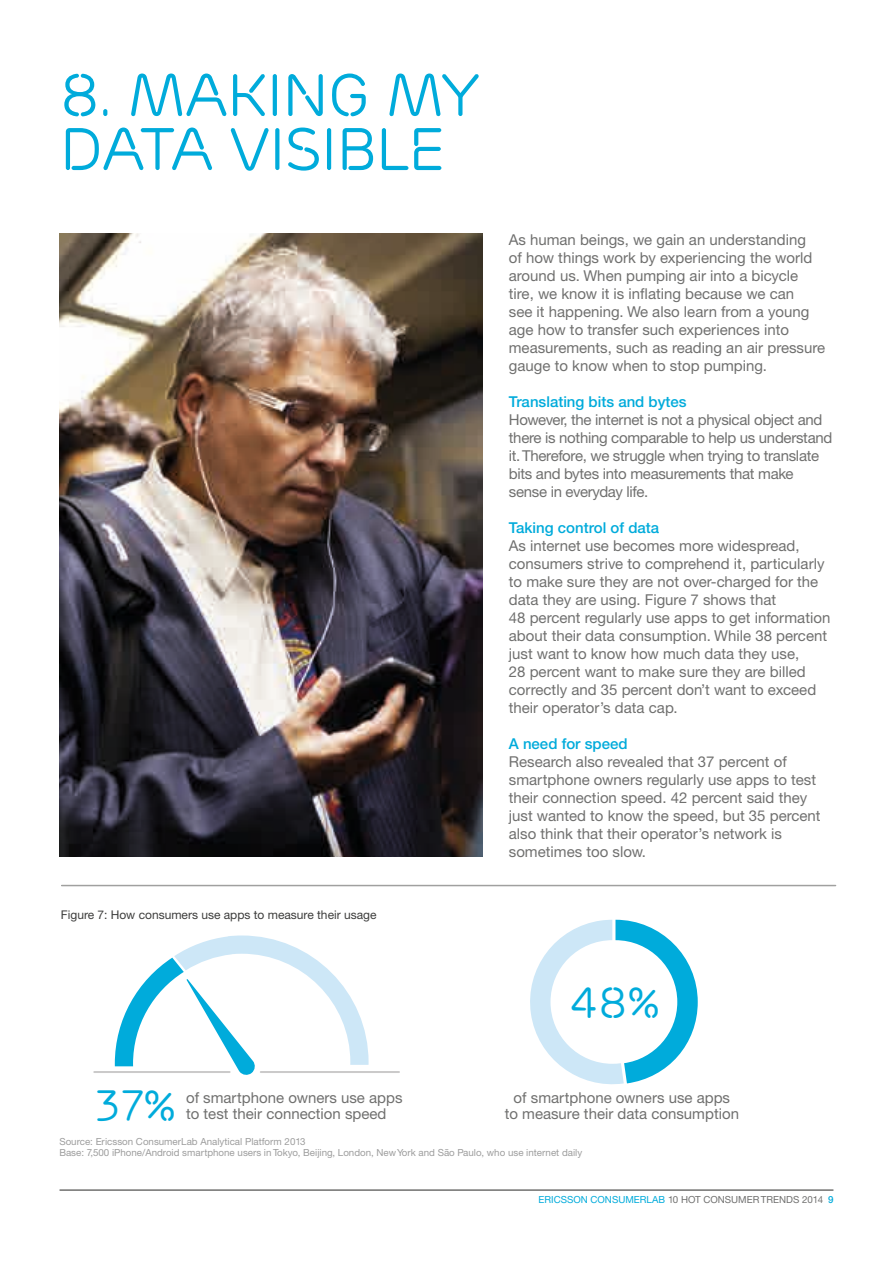
<style>
.page{position:relative;width:893px;height:1263px;background:#fff}
.page>*{position:absolute;margin:0;border:0;box-sizing:border-box;transform-origin:0 0}
.t1{font:60px/54px "Ericsson Capital";letter-spacing:-.02em;color:#00abdb}
.t2{font:43.65px "Ericsson Capital TT";color:#00abdb}
.t3{font:15px/18px "Ericsson Sans";color:#70706f}
.t4{font:15px/18px "Ericsson Sans";letter-spacing:-.02em;color:#70706f}
.t5{font:500 15px "Ericsson Sans";color:#00abdb}
.t6{font:12px "Ericsson Sans";color:#3d3d3c}
.t7{font:9.75px/11.7px "Ericsson Sans";color:#9d9d9d}
.t8{font:9.75px "Ericsson Sans";color:#70706f}
.s1{color:#00abdb}
.s2{font-weight:500;color:#00abdb}
</style>
<div class="page">
<img style="left:59px;top:233px;width:424px;height:624px">
<hr style="left:60px;top:1189px;width:773px;height:2px;background:#70706f">
<hr style="left:62px;top:885px;width:774px;height:1px;background:#a0a09f">
<svg style="left:530px;top:920px;width:168px;height:165px"></svg>
<hr style="left:261px;top:1071px;width:138px;height:2px;background:#cbcaca">
<hr style="left:94px;top:1071px;width:136px;height:2px;background:#cbcaca">
<svg style="left:115px;top:935px;width:254px;height:140px"></svg>
<h1 class="t1" style="left:60px;top:69px;width:422px">8. MAKING MY<br>DATA VISIBLE</h1>
<p class="t6" style="left:61px;top:908px;width:317px">Figure 7: How consumers use apps to measure their usage</p>
<p class="t3" style="left:509px;top:230px;width:318px">As human beings, we gain an understanding<br>of how things work by experiencing the world around us. When pumping air into a bicycle tire, we know it is inflating because we can<br>see it happening. We also learn from a young age how to transfer such experiences into measurements, such as reading an air pressure gauge to know when to stop pumping.</p>
<p class="t5" style="left:509px;top:393px;width:179px">Translating bits and bytes</p>
<p class="t4" style="left:509px;top:410px;width:325px">However, the internet is not a physical object and there is nothing comparable to help us understand it. Therefore, we struggle when trying to translate bits and bytes into measurements that make sense in everyday life.</p>
<p class="t5" style="left:509px;top:519px;width:152px">Taking control of data</p>
<p class="t3" style="left:509px;top:536px;width:323px">As internet use becomes more widespread, consumers strive to comprehend it, particularly to make sure they are not over-charged for the data they are using. Figure 7 shows that<br>48 percent regularly use apps to get information about their data consumption. While 38 percent just want to know how much data they use,<br>28 percent want to make sure they are billed correctly and 35 percent don’t want to exceed their operator’s data cap.</p>
<p class="t5" style="left:509px;top:735px;width:120px">A need for speed</p>
<p class="t3" style="left:509px;top:752px;width:313px">Research also revealed that 37 percent of smartphone owners regularly use apps to test their connection speed. 42 percent said they just wanted to know the speed, but 35 percent also think that their operator’s network is sometimes too slow.</p>
<h2 class="t2" style="left:569px;top:978px;width:92px">48%</h2>
<h2 class="t2" style="left:95px;top:1081px;width:82px">37%</h2>
<p class="t3" style="left:186px;top:1089px;width:218px;line-height:16.5px">of smartphone owners use apps to test their connection speed</p>
<p class="t3" style="left:505px;top:1089px;width:236px;line-height:16.5px;text-align:center">of smartphone owners use apps<br>to measure their data consumption</p>
<p class="t7" style="left:59px;top:1135px;width:524px">Source: Ericsson ConsumerLab Analytical Platform 2013<br>Base: 7,500 iPhone/Android smartphone users in Tokyo, Beijing, London, New York and São Paulo, who use internet daily</p>
<p class="t8" style="left:538px;top:1194px;width:296px"><span class="s1">ERICSSON CONSUMERLAB</span> 10 HOT CONSUMER TRENDS 2014 <span class="s2">9</span></p>
</div>
